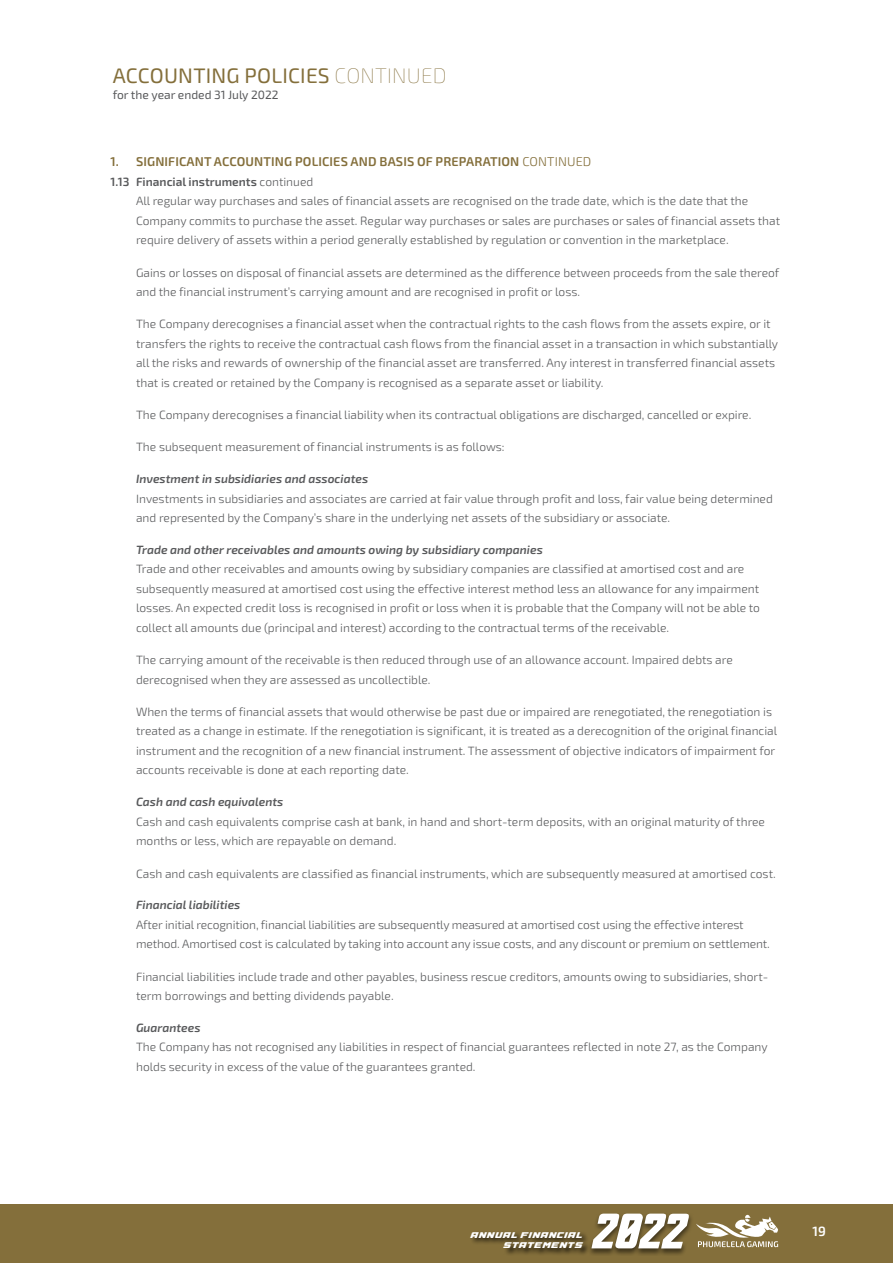
<style>
.page{position:relative;width:893px;height:1263px;background:#fff}
.page>*{position:absolute;margin:0;border:0;box-sizing:border-box;transform-origin:0 0}
.t1{font:21px "Exo 2.0";letter-spacing:.01em;color:#846f3b}
.t2{font:600 13.5px "Exo 2.0";color:#fff}
.t3{font:600 12.75px "Exo 2.0";letter-spacing:.01em;color:#846f3b}
.t4{font:300 12px/19.5px "Exo 2.0";color:#58595b}
.t5{font:italic 600 12px "Exo 2.0";color:#58595b}
.t6{font:12px "Exo 2.0";color:#58595b}
.t7{font:9.3px "A4 SPEED Bold";letter-spacing:.06em;color:#fff}
.s1{font-weight:100}
.s2{font-weight:300}
.s3{font-weight:600}
</style>
<div class="page">
<div style="left:0;top:1204px;width:893px;height:59px;background:#846f3b"></div>
<svg style="left:696px;top:1215px;width:82px;height:32px"></svg>
<div style="left:587px;top:1212px;width:83px;height:44px;background:#000;opacity:.53"></div>
<div style="left:657px;top:1212px;width:37px;height:44px;background:#000;opacity:.53"></div>
<svg style="left:591px;top:1213px;width:98px;height:35px"></svg>
<div style="left:469px;top:1230px;width:121px;height:26px;background:#000;opacity:.75"></div>
<h1 class="t1" style="left:113px;top:63px;width:335px">ACCOUNTING POLICIES <span class="s1">CONTINUED</span></h1>
<p class="t6" style="left:113px;top:88px;width:167px">for the year ended 31 July 2022</p>
<p class="t3" style="left:111px;top:154px;width:482px">1. SIGNIFICANT ACCOUNTING POLICIES AND BASIS OF PREPARATION <span class="s2">CONTINUED</span></p>
<p class="t4" style="left:136px;top:172px;width:645px;text-indent:-26px"><span class="s3">1.13 Financial instruments</span> continued<br>All regular way purchases and sales of financial assets are recognised on the trade date, which is the date that the Company commits to purchase the asset. Regular way purchases or sales are purchases or sales of financial assets that require delivery of assets within a period generally established by regulation or convention in the marketplace.</p>
<p class="t4" style="left:136px;top:263px;width:645px">Gains or losses on disposal of financial assets are determined as the difference between proceeds from the sale thereof and the financial instrument’s carrying amount and are recognised in profit or loss.</p>
<p class="t4" style="left:136px;top:315px;width:644px">The Company derecognises a financial asset when the contractual rights to the cash flows from the assets expire, or it transfers the rights to receive the contractual cash flows from the financial asset in a transaction in which substantially all the risks and rewards of ownership of the financial asset are transferred. Any interest in transferred financial assets that is created or retained by the Company is recognised as a separate asset or liability.</p>
<p class="t4" style="left:136px;top:405px;width:617px">The Company derecognises a financial liability when its contractual obligations are discharged, cancelled or expire.</p>
<p class="t4" style="left:136px;top:438px;width:370px">The subsequent measurement of financial instruments is as follows:</p>
<p class="t5" style="left:136px;top:472px;width:234px">Investment in subsidiaries and associates</p>
<p class="t4" style="left:136px;top:489px;width:638px">Investments in subsidiaries and associates are carried at fair value through profit and loss, fair value being determined and represented by the Company’s share in the underlying net assets of the subsidiary or associate.</p>
<p class="t5" style="left:136px;top:543px;width:408px">Trade and other receivables and amounts owing by subsidiary companies</p>
<p class="t4" style="left:136px;top:560px;width:625px">Trade and other receivables and amounts owing by subsidiary companies are classified at amortised cost and are subsequently measured at amortised cost using the effective interest method less an allowance for any impairment losses. An expected credit loss is recognised in profit or loss when it is probable that the Company will not be able to collect all amounts due (principal and interest) according to the contractual terms of the receivable.</p>
<p class="t4" style="left:136px;top:650px;width:598px">The carrying amount of the receivable is then reduced through use of an allowance account. Impaired debts are derecognised when they are assessed as uncollectible.</p>
<p class="t4" style="left:136px;top:702px;width:643px">When the terms of financial assets that would otherwise be past due or impaired are renegotiated, the renegotiation is treated as a change in estimate. If the renegotiation is significant, it is treated as a derecognition of the original financial instrument and the recognition of a new financial instrument. The assessment of objective indicators of impairment for accounts receivable is done at each reporting date.</p>
<p class="t5" style="left:136px;top:795px;width:149px">Cash and cash equivalents</p>
<p class="t4" style="left:136px;top:812px;width:630px">Cash and cash equivalents comprise cash at bank, in hand and short-term deposits, with an original maturity of three months or less, which are repayable on demand.</p>
<p class="t4" style="left:136px;top:864px;width:641px">Cash and cash equivalents are classified as financial instruments, which are subsequently measured at amortised cost.</p>
<p class="t5" style="left:136px;top:898px;width:106px">Financial liabilities</p>
<p class="t4" style="left:136px;top:915px;width:635px">After initial recognition, financial liabilities are subsequently measured at amortised cost using the effective interest method. Amortised cost is calculated by taking into account any issue costs, and any discount or premium on settlement.</p>
<p class="t4" style="left:136px;top:967px;width:634px">Financial liabilities include trade and other payables, business rescue creditors, amounts owing to subsidiaries, short&shy;term borrowings and betting dividends payable.</p>
<p class="t5" style="left:136px;top:1020px;width:66px">Guarantees</p>
<p class="t4" style="left:136px;top:1038px;width:633px">The Company has not recognised any liabilities in respect of financial guarantees reflected in note 27, as the Company holds security in excess of the value of the guarantees granted.</p>
<p class="t7" style="left:471px;top:1229px;width:113px">ANNUAL FINANCIAL</p>
<p class="t2" style="left:812px;top:1223px;width:15px">19</p>
<p class="t7" style="left:504px;top:1240px;width:80px">STATEMENTS</p>
</div>
